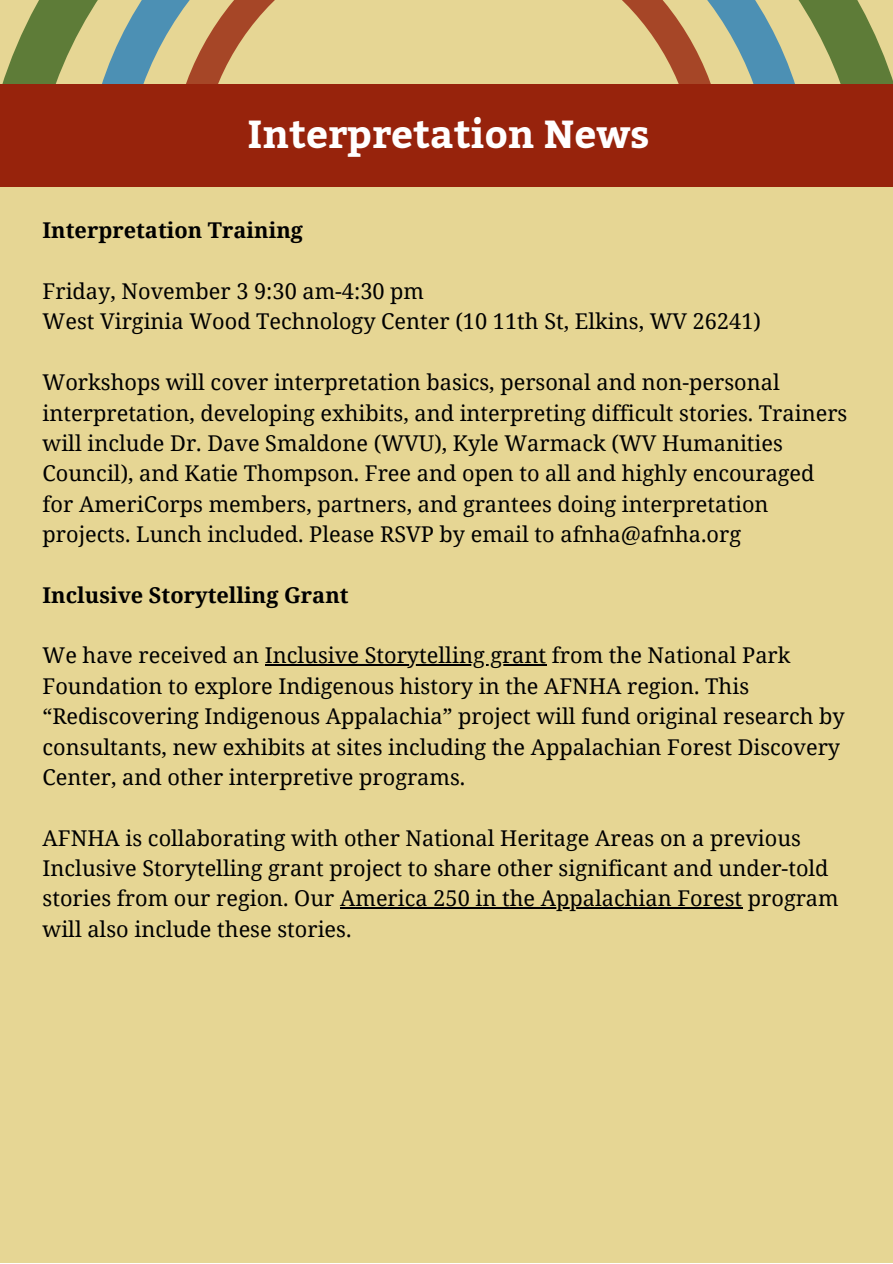
<style>
.page{position:relative;width:893px;height:1264px;background:#fff}
.page>*{position:absolute;margin:0;border:0;box-sizing:border-box;transform-origin:0 0}
.t1{font:700 39px "Kadwa";color:#fff}
.t2{font:21.75px/30.3px "Noto Serif";color:#000}
.t3{font:700 21.75px "Noto Serif";color:#000}
</style>
<div class="page">
<div style="left:0;top:0;width:892px;height:1262px;background:#e6d694"></div>
<svg style="left:2px;top:0;width:890px;height:84px;fill:#5e7c38"></svg>
<svg style="left:84px;top:0;width:728px;height:84px"></svg>
<div style="left:0;top:84px;width:892px;height:102px;background:#97230c"></div>
<hr style="left:265px;top:664px;width:281px;height:1px;background:#000">
<hr style="left:340px;top:907px;width:402px;height:1px;background:#000">
<p class="t1" style="left:247px;top:112px;width:403px">Interpretation News</p>
<p class="t3" style="left:43px;top:215px;width:262px">Interpretation Training</p>
<p class="t2" style="left:43px;top:275px;width:383px">Friday, November 3 9:30 am-4:30 pm</p>
<p class="t2" style="left:43px;top:306px;width:720px">West Virginia Wood Technology Center (10 11th St, Elkins, WV 26241)</p>
<p class="t2" style="left:43px;top:366px;width:806px">Workshops will cover interpretation basics, personal and non-personal interpretation, developing exhibits, and interpreting difficult stories. Trainers will include Dr. Dave Smaldone (WVU), Kyle Warmack (WV Humanities Council), and Katie Thompson. Free and open to all and highly encouraged for AmeriCorps members, partners, and grantees doing interpretation projects. Lunch included. Please RSVP by email to afnha@afnha.org</p>
<p class="t3" style="left:43px;top:579px;width:307px">Inclusive Storytelling Grant</p>
<p class="t2" style="left:43px;top:640px;width:803px">We have received an Inclusive Storytelling grant from the National Park Foundation to explore Indigenous history in the AFNHA region. This “Rediscovering Indigenous Appalachia” project will fund original research by consultants, new exhibits at sites including the Appalachian Forest Discovery Center, and other interpretive programs.</p>
<p class="t2" style="left:43px;top:822px;width:797px">AFNHA is collaborating with other National Heritage Areas on a previous Inclusive Storytelling grant project to share other significant and under-told stories from our region. Our America 250 in the Appalachian Forest program will also include these stories.</p>
</div>
